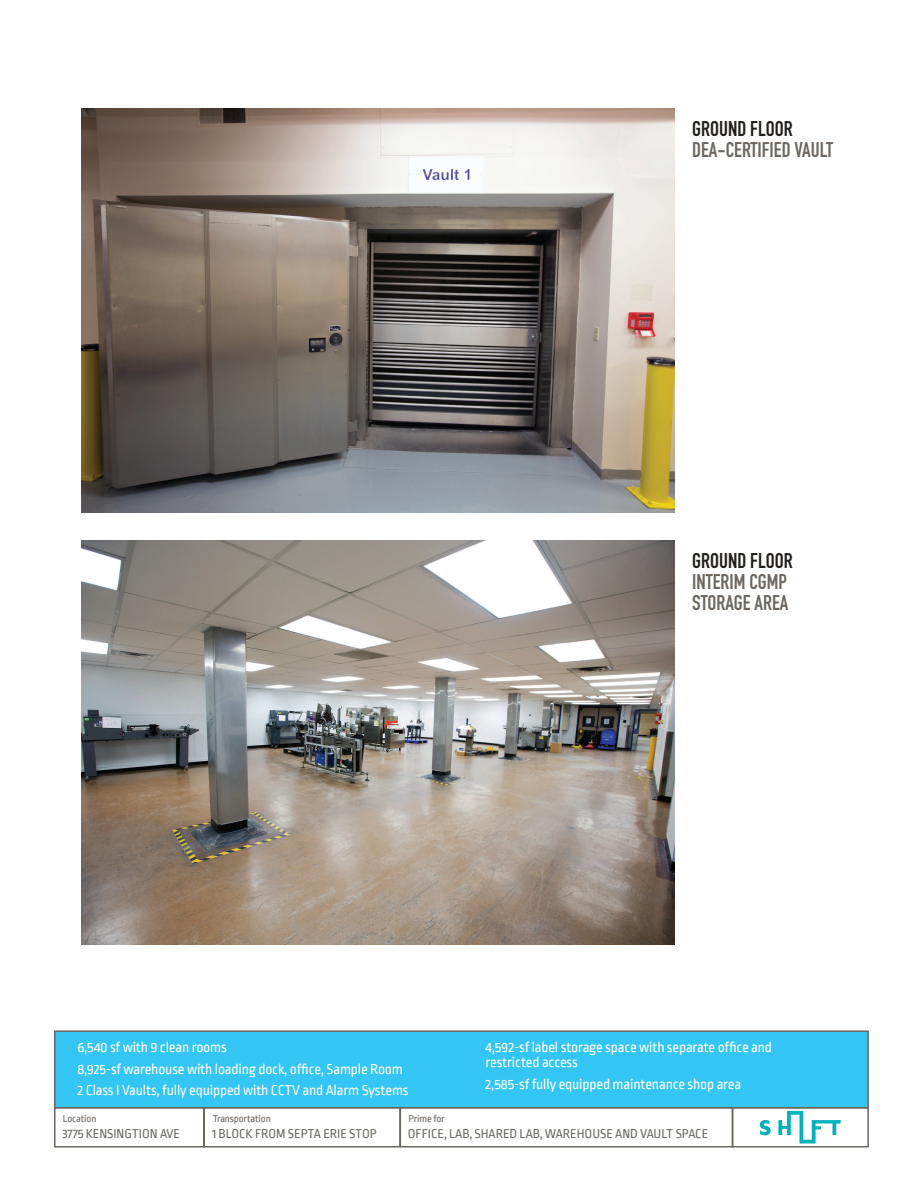
<style>
.page{position:relative;width:918px;height:1188px;background:#fff}
.page>*{position:absolute;margin:0;border:0;box-sizing:border-box;transform-origin:0 0}
.t1{font:700 21px/21px "DIN Condensed";color:#6c6661}
.t2{font:700 21px "DIN Condensed";color:#211f1c}
.t3{font:15px/15px "Ropa Sans";letter-spacing:-.01em;color:#fff}
.t4{font:13.5px "Ropa Sans";color:#6c6661}
.t5{font:10.5px "Ropa Sans";letter-spacing:-.01em;color:#6c6661}
</style>
<div class="page">
<img style="left:81px;top:108px;width:594px;height:405px">
<img style="left:81px;top:540px;width:594px;height:405px">
<div style="left:54px;top:1030px;width:815px;height:78px;background:#33c5f3;border:2px solid #6c6661"></div>
<div style="left:732px;top:1107px;width:137px;height:41px;border:2px solid #6c6661"></div>
<div style="left:400px;top:1107px;width:333px;height:41px;border:2px solid #6c6661"></div>
<svg style="left:778px;top:1111px;width:63px;height:33px"></svg>
<svg style="left:760px;top:1120px;width:11px;height:15px"></svg>
<div style="left:54px;top:1107px;width:151px;height:41px;border:2px solid #6c6661"></div>
<div style="left:203px;top:1107px;width:198px;height:41px;border:2px solid #6c6661"></div>
<h2 class="t2" style="left:692px;top:115px;width:102px">GROUND FLOOR</h2>
<h2 class="t1" style="left:692px;top:139px;width:142px">DEA-CERTIFIED VAULT</h2>
<h2 class="t2" style="left:692px;top:547px;width:102px">GROUND FLOOR</h2>
<h2 class="t1" style="left:692px;top:571px;width:98px">INTERIM CGMP<br>STORAGE AREA</h2>
<h1 class="t3" style="left:78px;top:1040px;width:151px">6,540 sf with 9 clean rooms</h1>
<h1 class="t3" style="left:78px;top:1061px;width:327px">8,925-sf warehouse with loading dock, office, Sample Room</h1>
<h1 class="t3" style="left:78px;top:1083px;width:333px">2 Class I Vaults, fully equipped with CCTV and Alarm Systems</h1>
<h1 class="t5" style="left:63px;top:1113px;width:35px">Location</h1>
<h1 class="t5" style="left:213px;top:1113px;width:60px">Transportation</h1>
<h1 class="t5" style="left:409px;top:1113px;width:38px">Prime for</h1>
<h1 class="t3" style="left:486px;top:1040px;width:288px">4,592-sf label storage space with separate office and restricted access</h1>
<h1 class="t3" style="left:486px;top:1076px;width:257px">2,585-sf fully equipped maintenance shop area</h1>
<h1 class="t4" style="left:62px;top:1127px;width:119px">3775 KENSINGTION AVE</h1>
<h1 class="t4" style="left:212px;top:1127px;width:166px">1 BLOCK FROM SEPTA ERIE STOP</h1>
<h1 class="t4" style="left:408px;top:1127px;width:302px">OFFICE, LAB, SHARED LAB, WAREHOUSE AND VAULT SPACE</h1>
</div>
